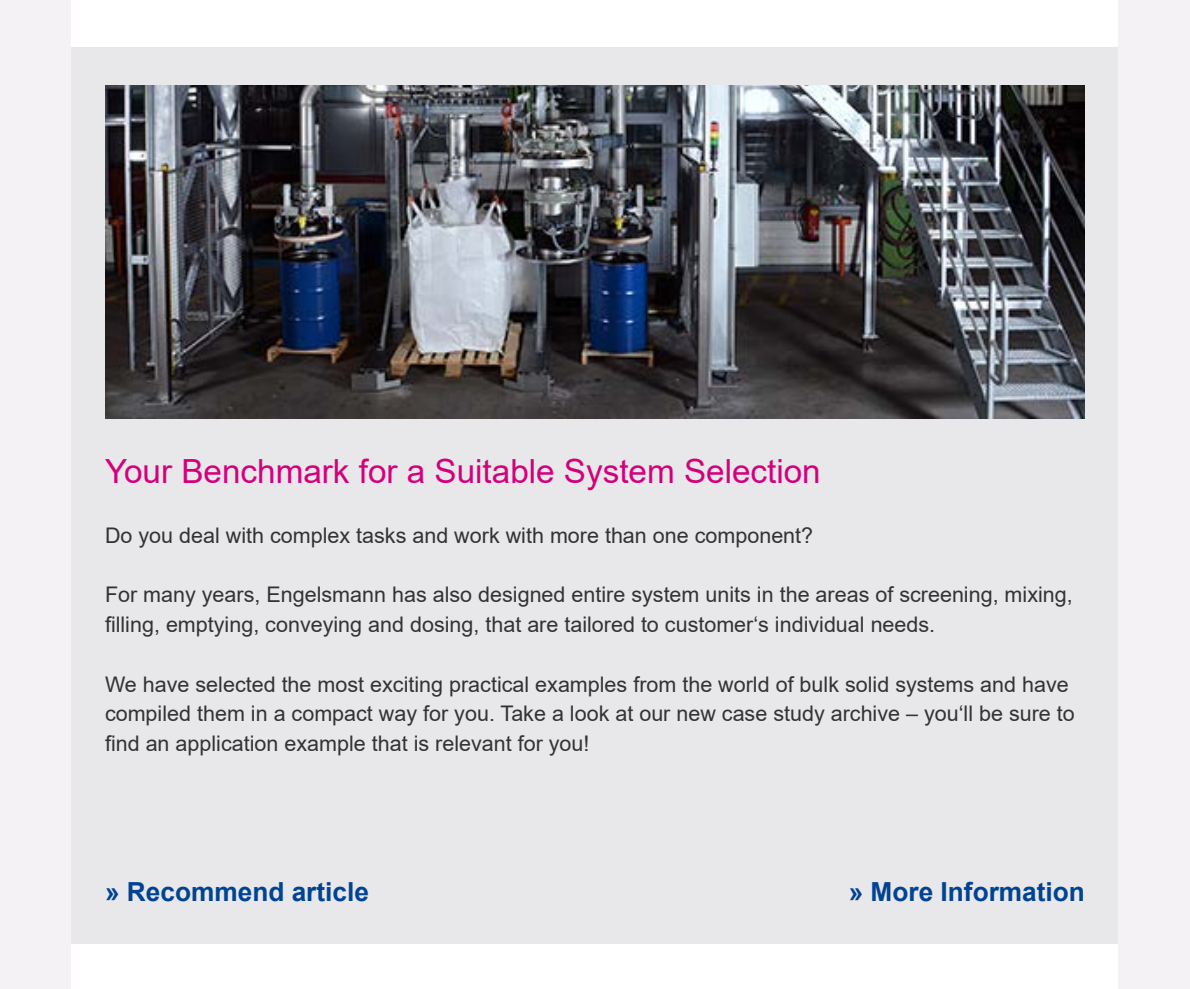
<style>
.page{position:relative;width:1190px;height:989px;background:#f4f2f5}
.page>*{position:absolute;margin:0;border:0;box-sizing:border-box;transform-origin:0 0}
.t1{font:33.25px "Arial";color:#d3007b}
.t2{font:700 26.25px "Arial";color:#004393}
.t3{font:21.53px/29.8px "Arial";color:#333}
</style>
<div class="page">
<div style="left:72px;top:0;width:1046px;height:989px;background:#fff"></div>
<div style="left:72px;top:47px;width:1046px;height:896px;background:#e8e7e9"></div>
<img style="left:105px;top:85px;width:980px;height:334px">
<h1 class="t1" style="left:105px;top:449px;width:717px">Your Benchmark for a Suitable System Selection</h1>
<p class="t3" style="left:105px;top:520px;width:710px">Do you deal with complex tasks and work with more than one component?</p>
<p class="t3" style="left:105px;top:580px;width:969px">For many years, Engelsmann has also designed entire system units in the areas of screening, mixing, filling, emptying, conveying and dosing, that are tailored to customer‘s individual needs.</p>
<p class="t3" style="left:105px;top:669px;width:971px">We have selected the most exciting practical examples from the world of bulk solid systems and have compiled them in a compact way for you. Take a look at our new case study archive – you‘ll be sure to find an application example that is relevant for you!</p>
<p class="t2" style="left:105px;top:874px;width:266px">» Recommend article</p>
<p class="t2" style="left:849px;top:874px;width:238px">» More Information</p>
</div>
